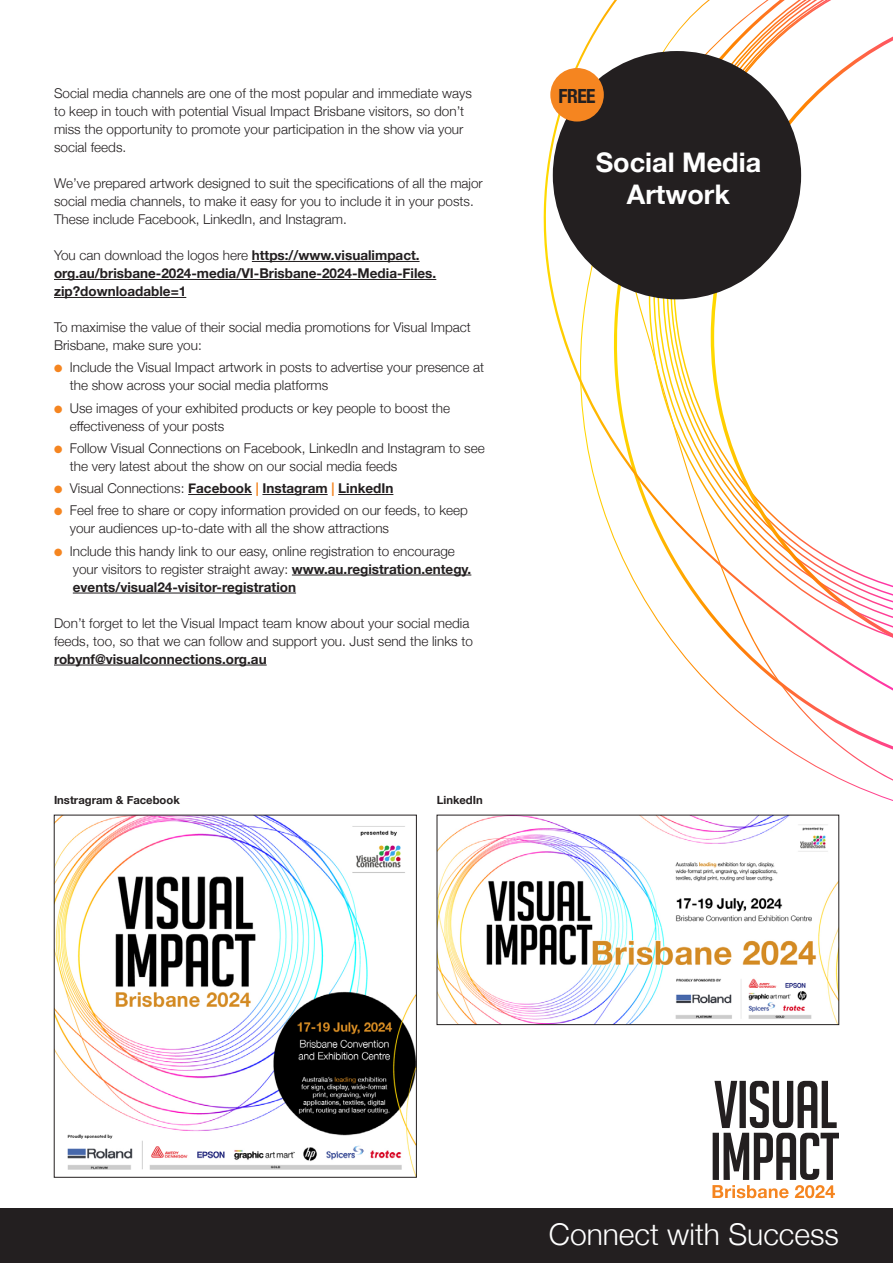
<style>
.page{position:relative;width:893px;height:1263px;background:#fff}
.page>*{position:absolute;margin:0;border:0;box-sizing:border-box;transform-origin:0 0}
.t1{font:300 30px "Helvetica Neue";color:#fff}
.t2{font:700 27px/32.4px "Helvetica Neue";color:#fff;text-align:center}
.t3{font:700 condensed 19.5px "Helvetica Neue";color:#231f20}
.t4{font:300 13.5px/18px "Helvetica Neue";color:#231f20}
.t5{font:700 13.5px/18px "Helvetica Neue";color:#231f20}
.t6{font:700 11.25px "Helvetica Neue";color:#231f20}
.s1{font-weight:300}
.s2{color:#f58520}
.s3{font-weight:700}
</style>
<div class="page">
<div style="left:0;top:1208px;width:893px;height:55px;background:#231f20"></div>
<svg style="left:712px;top:1081px;width:127px;height:117px"></svg>
<hr style="left:252px;top:261px;width:168px;height:1px;background:#231f20">
<hr style="left:54px;top:279px;width:382px;height:1px;background:#231f20">
<hr style="left:54px;top:297px;width:132px;height:1px;background:#231f20">
<hr style="left:188px;top:494px;width:64px;height:1px;background:#231f20">
<hr style="left:262px;top:494px;width:66px;height:1px;background:#231f20">
<hr style="left:338px;top:494px;width:55px;height:1px;background:#231f20">
<hr style="left:292px;top:575px;width:179px;height:1px;background:#231f20">
<hr style="left:73px;top:593px;width:223px;height:1px;background:#231f20">
<hr style="left:54px;top:665px;width:213px;height:1px;background:#231f20">
<img style="left:439px;top:817px;width:398px;height:206px">
<div style="left:437px;top:815px;width:402px;height:210px;border:1px solid #231f20"></div>
<img style="left:56px;top:817px;width:359px;height:358px">
<svg style="left:714px;top:690px;width:179px;height:111px"></svg>
<svg style="left:543px;top:0;width:350px;height:690px"></svg>
<svg style="left:649px;top:0;width:62px;height:657px"></svg>
<svg style="left:711px;top:0;width:182px;height:677px"></svg>
<div style="left:553px;top:51px;width:248px;height:248px;background:#231f20;border-radius:50%"></div>
<div style="left:550px;top:68px;width:54px;height:54px;background:#f58520;border-radius:50%"></div>
<p class="t4" style="left:54px;top:83px;width:419px">Social media channels are one of the most popular and immediate ways to keep in touch with potential Visual Impact Brisbane visitors, so don’t miss the opportunity to promote your participation in the show via your social feeds.</p>
<p class="t4" style="left:54px;top:173px;width:430px">We’ve prepared artwork designed to suit the specifications of all the major social media channels, to make it easy for you to include it in your posts.<br>These include Facebook, LinkedIn, and Instagram.</p>
<p class="t5" style="left:54px;top:247px;width:384px"><span class="s1">You can download the logos here</span> https://www.visualimpact. org.au/brisbane-2024-media/VI-Brisbane-2024-Media-Files. zip?downloadable=1</p>
<p class="t4" style="left:54px;top:317px;width:418px">To maximise the value of their social media promotions for Visual Impact<br>Brisbane, make sure you:</p>
<p class="t4" style="left:70px;top:358px;width:416px;text-indent:-16px"><span class="s2">●</span> Include the Visual Impact artwork in posts to advertise your presence at the show across your social media platforms</p>
<p class="t4" style="left:70px;top:398px;width:382px;text-indent:-16px"><span class="s2">●</span> Use images of your exhibited products or key people to boost the effectiveness of your posts</p>
<p class="t4" style="left:70px;top:438px;width:416px;text-indent:-16px"><span class="s2">●</span> Follow Visual Connections on Facebook, LinkedIn and Instagram to see the very latest about the show on our social media feeds</p>
<p class="t5" style="left:54px;top:480px;width:341px"><span class="s2">●</span> <span class="s1">Visual Connections:</span> Facebook <span class="s2">|</span> Instagram <span class="s2">|</span> LinkedIn</p>
<p class="t4" style="left:70px;top:501px;width:400px;text-indent:-16px"><span class="s2">●</span> Feel free to share or copy information provided on our feeds, to keep your audiences up-to-date with all the show attractions</p>
<p class="t4" style="left:73px;top:541px;width:400px;text-indent:-19px"><span class="s2">●</span> Include this handy link to our easy, online registration to encourage your visitors to register straight away: <span class="s3">www.au.registration.entegy. events/visual24-visitor-registration</span></p>
<p class="t4" style="left:54px;top:613px;width:420px">Don’t forget to let the Visual Impact team know about your social media feeds, too, so that we can follow and support you. Just send the links to</p>
<p class="t5" style="left:54px;top:650px;width:214px">robynf@visualconnections.org.au</p>
<p class="t6" style="left:54px;top:791px;width:127px">Instragram &amp; Facebook</p>
<p class="t6" style="left:437px;top:791px;width:48px">LinkedIn</p>
<h3 class="t3" style="left:558px;top:80px;width:39px">FREE</h3>
<h2 class="t2" style="left:596px;top:147px;width:167px">Social Media<br>Artwork</h2>
<h1 class="t1" style="left:549px;top:1210px;width:292px">Connect with Success</h1>
</div>
